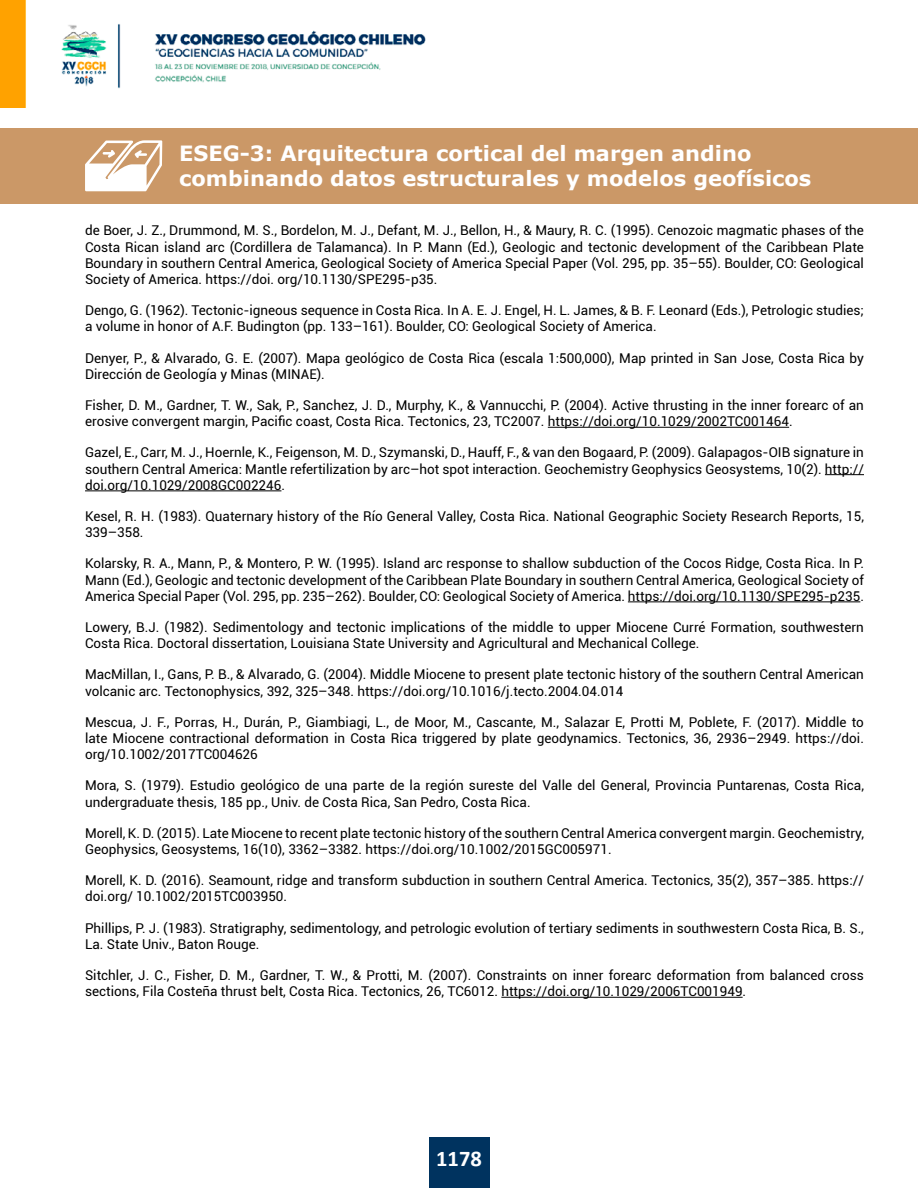
<style>
.page{position:relative;width:918px;height:1188px;background:#fff}
.page>*{position:absolute;margin:0;border:0;box-sizing:border-box;transform-origin:0 0}
.t1{font:700 22.5px "Calibri";color:#fff}
.t2{font:700 21px/25.2px "Verdana";color:#fff}
.t3{font:13.5px/16.2px "Roboto";color:#000}
</style>
<div class="page">
<img style="left:0;top:0;width:426px;height:108px">
<div style="left:429px;top:1138px;width:60px;height:50px;background:#00335f"></div>
<div style="left:0;top:128px;width:918px;height:75px;background:#cb9867"></div>
<hr style="left:548px;top:427px;width:241px;height:1px;background:#000">
<hr style="left:825px;top:474px;width:39px;height:1px;background:#000">
<hr style="left:85px;top:491px;width:196px;height:1px;background:#000">
<hr style="left:628px;top:602px;width:232px;height:1px;background:#000">
<hr style="left:501px;top:997px;width:242px;height:1px;background:#000">
<svg style="left:85px;top:140px;width:77px;height:51px"></svg>
<p class="t2" style="left:179px;top:141px;width:634px">ESEG-3: Arquitectura cortical del margen andino combinando datos estructurales y modelos geofísicos</p>
<p class="t3" style="left:85px;top:222px;width:780px;text-align:justify">de Boer, J. Z., Drummond, M. S., Bordelon, M. J., Defant, M. J., Bellon, H., &amp; Maury, R. C. (1995). Cenozoic magmatic phases of the Costa Rican island arc (Cordillera de Talamanca). In P. Mann (Ed.), Geologic and tectonic development of the Caribbean Plate Boundary in southern Central America, Geological Society of America Special Paper (Vol. 295, pp. 35–55). Boulder, CO: Geological Society of America. https://doi. org/10.1130/SPE295-p35.</p>
<p class="t3" style="left:85px;top:302px;width:780px">Dengo, G. (1962). Tectonic-igneous sequence in Costa Rica. In A. E. J. Engel, H. L. James, &amp; B. F. Leonard (Eds.), Petrologic studies; a volume in honor of A.F. Budington (pp. 133–161). Boulder, CO: Geological Society of America.</p>
<p class="t3" style="left:85px;top:349px;width:780px">Denyer, P., &amp; Alvarado, G. E. (2007). Mapa geológico de Costa Rica (escala 1:500,000), Map printed in San Jose, Costa Rica by<br>Dirección de Geología y Minas (MINAE).</p>
<p class="t3" style="left:85px;top:397px;width:780px">Fisher, D. M., Gardner, T. W., Sak, P., Sanchez, J. D., Murphy, K., &amp; Vannucchi, P. (2004). Active thrusting in the inner forearc of an erosive convergent margin, Pacific coast, Costa Rica. Tectonics, 23, TC2007. https://doi.org/10.1029/2002TC001464.</p>
<p class="t3" style="left:85px;top:444px;width:780px;text-align:justify">Gazel, E., Carr, M. J., Hoernle, K., Feigenson, M. D., Szymanski, D., Hauff, F., &amp; van den Bogaard, P. (2009). Galapagos-OIB signature in southern Central America: Mantle refertilization by arc–hot spot interaction. Geochemistry Geophysics Geosystems, 10(2). http:// doi.org/10.1029/2008GC002246.</p>
<p class="t3" style="left:85px;top:508px;width:780px">Kesel, R. H. (1983). Quaternary history of the Río General Valley, Costa Rica. National Geographic Society Research Reports, 15,<br>339–358.</p>
<p class="t3" style="left:85px;top:555px;width:780px;text-align:justify">Kolarsky, R. A., Mann, P., &amp; Montero, P. W. (1995). Island arc response to shallow subduction of the Cocos Ridge, Costa Rica. In P.<br>Mann (Ed.), Geologic and tectonic development of the Caribbean Plate Boundary in southern Central America, Geological Society of America Special Paper (Vol. 295, pp. 235–262). Boulder, CO: Geological Society of America. https://doi.org/10.1130/SPE295-p235.</p>
<p class="t3" style="left:85px;top:619px;width:780px">Lowery, B.J. (1982). Sedimentology and tectonic implications of the middle to upper Miocene Curré Formation, southwestern<br>Costa Rica. Doctoral dissertation, Louisiana State University and Agricultural and Mechanical College.</p>
<p class="t3" style="left:85px;top:666px;width:780px">MacMillan, I., Gans, P. B., &amp; Alvarado, G. (2004). Middle Miocene to present plate tectonic history of the southern Central American volcanic arc. Tectonophysics, 392, 325–348. https://doi.org/10.1016/j.tecto.2004.04.014</p>
<p class="t3" style="left:85px;top:713px;width:780px;text-align:justify">Mescua, J. F., Porras, H., Durán, P., Giambiagi, L., de Moor, M., Cascante, M., Salazar E, Protti M, Poblete, F. (2017). Middle to late Miocene contractional deformation in Costa Rica triggered by plate geodynamics. Tectonics, 36, 2936–2949. https://doi. org/10.1002/2017TC004626</p>
<p class="t3" style="left:85px;top:777px;width:780px">Mora, S. (1979). Estudio geológico de una parte de la región sureste del Valle del General, Provincia Puntarenas, Costa Rica, undergraduate thesis, 185 pp., Univ. de Costa Rica, San Pedro, Costa Rica.</p>
<p class="t3" style="left:85px;top:824px;width:780px">Morell, K. D. (2015). Late Miocene to recent plate tectonic history of the southern Central America convergent margin. Geochemistry,<br>Geophysics, Geosystems, 16(10), 3362–3382. https://doi.org/10.1002/2015GC005971.</p>
<p class="t3" style="left:85px;top:872px;width:780px">Morell, K. D. (2016). Seamount, ridge and transform subduction in southern Central America. Tectonics, 35(2), 357–385. https:// doi.org/ 10.1002/2015TC003950.</p>
<p class="t3" style="left:85px;top:919px;width:780px">Phillips, P. J. (1983). Stratigraphy, sedimentology, and petrologic evolution of tertiary sediments in southwestern Costa Rica, B. S.,<br>La. State Univ., Baton Rouge.</p>
<p class="t3" style="left:85px;top:967px;width:780px">Sitchler, J. C., Fisher, D. M., Gardner, T. W., &amp; Protti, M. (2007). Constraints on inner forearc deformation from balanced cross sections, Fila Costeña thrust belt, Costa Rica. Tectonics, 26, TC6012. https://doi.org/10.1029/2006TC001949.</p>
<p class="t1" style="left:436px;top:1143px;width:47px">1178</p>
</div>
